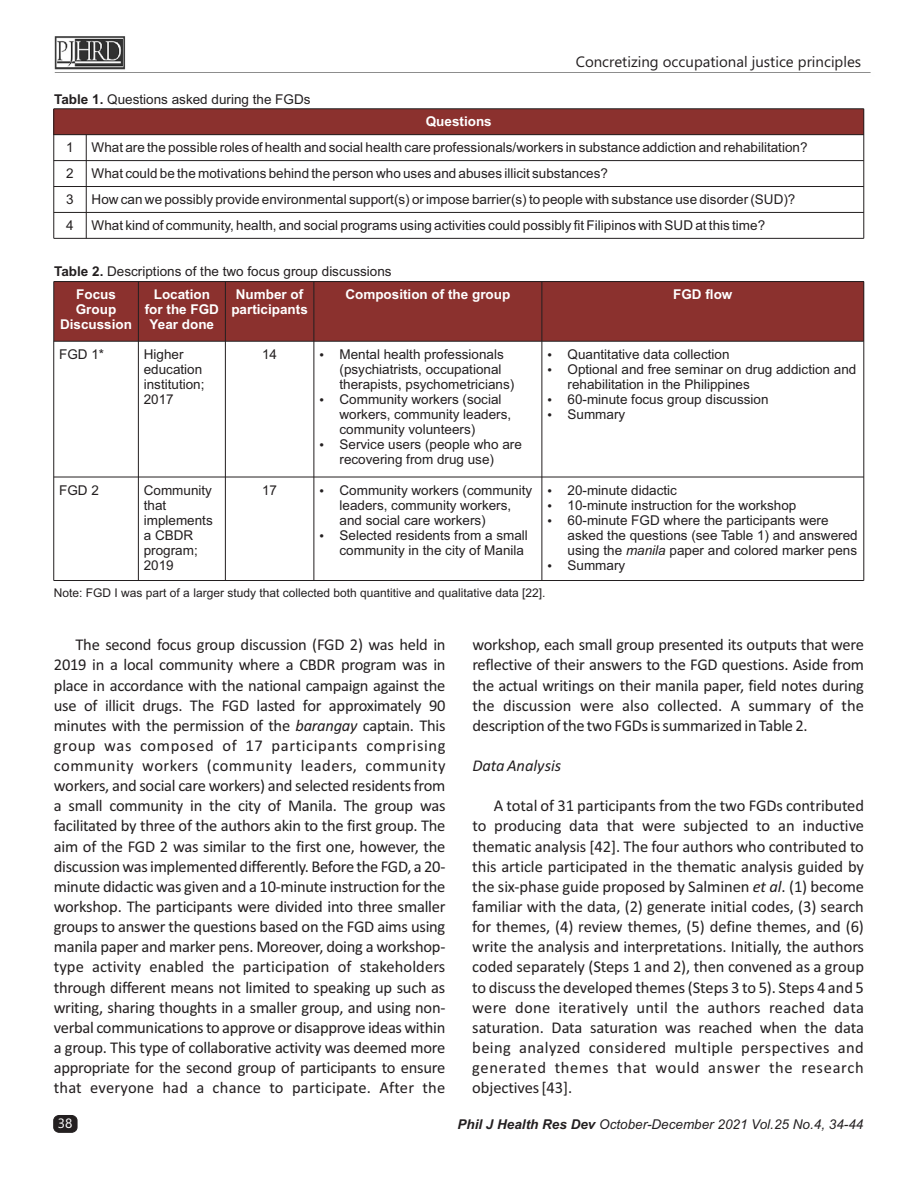
<style>
.page{position:relative;width:918px;height:1188px;background:#fff}
.page>*{position:absolute;margin:0;border:0;box-sizing:border-box;transform-origin:0 0}
.t1{font:16.5px/20.1px "Calibri";color:#231f20;text-align:justify}
.t2{font:italic 16.5px "Calibri";color:#231f20}
.t3{font:15px "Ebrima";color:#231f20}
.t4{font:13.5px/15.1px "Arial";color:#231f20}
.t5{font:700 13.5px/15.1px "Arial";color:#fff;text-align:center}
.t6{font:italic 13.5px "Arial";color:#231f20}
.t7{font:13.5px "Ebrima";color:#fff}
.t8{font:12px "Arial";color:#231f20}
.s1{font-weight:700}
.s2{font-style:italic}
</style>
<div class="page">
<div style="left:54px;top:109px;width:810px;height:26px;background:#8b312e"></div>
<hr style="left:54px;top:109px;width:1px;height:129px;background:#231f20">
<hr style="left:86px;top:135px;width:1px;height:103px;background:#231f20">
<hr style="left:864px;top:109px;width:1px;height:129px;background:#231f20">
<hr style="left:54px;top:238px;width:810px;height:1px;background:#231f20">
<hr style="left:54px;top:212px;width:810px;height:1px;background:#231f20">
<hr style="left:54px;top:186px;width:810px;height:1px;background:#231f20">
<hr style="left:54px;top:160px;width:810px;height:1px;background:#231f20">
<hr style="left:54px;top:134px;width:810px;height:1px;background:#231f20">
<hr style="left:54px;top:109px;width:810px;height:1px;background:#231f20">
<div style="left:54px;top:282px;width:84px;height:59px;background:#8b312e"></div>
<div style="left:138px;top:282px;width:87px;height:59px;background:#8b312e"></div>
<div style="left:225px;top:282px;width:89px;height:59px;background:#8b312e"></div>
<div style="left:314px;top:282px;width:228px;height:59px;background:#8b312e"></div>
<div style="left:542px;top:282px;width:322px;height:59px;background:#8b312e"></div>
<hr style="left:53px;top:282px;width:1px;height:299px;background:#231f20">
<hr style="left:138px;top:282px;width:1px;height:299px;background:#231f20">
<hr style="left:225px;top:282px;width:1px;height:299px;background:#231f20">
<hr style="left:314px;top:282px;width:1px;height:299px;background:#231f20">
<hr style="left:542px;top:282px;width:1px;height:299px;background:#231f20">
<hr style="left:864px;top:282px;width:1px;height:299px;background:#231f20">
<hr style="left:54px;top:580px;width:810px;height:1px;background:#231f20">
<hr style="left:54px;top:477px;width:810px;height:1px;background:#231f20">
<hr style="left:54px;top:341px;width:810px;height:1px;background:#231f20">
<hr style="left:54px;top:281px;width:810px;height:1px;background:#231f20">
<div style="left:54px;top:1115px;width:23px;height:17px;background:#231f20;border:1px solid #231f20;border-radius:5px"></div>
<img style="left:54px;top:36px;width:817px;height:37px">
<p class="t4" style="left:54px;top:93px;width:258px"><span class="s1">Table 1.</span> Questions asked during the FGDs</p>
<p class="t5" style="left:426px;top:115px;width:68px">Questions</p>
<p class="t3" style="left:576px;top:56px;width:287px">Concretizing occupational justice principles</p>
<p class="t4" style="left:66px;top:141px;width:9px">1</p>
<p class="t4" style="left:92px;top:141px;width:717px">What are the possible roles of health and social health care professionals/workers in substance addiction and rehabilitation?</p>
<p class="t4" style="left:66px;top:167px;width:9px">2</p>
<p class="t4" style="left:92px;top:167px;width:518px">What could be the motivations behind the person who uses and abuses illicit substances?</p>
<p class="t4" style="left:66px;top:193px;width:9px">3</p>
<p class="t4" style="left:92px;top:193px;width:705px">How can we possibly provide environmental support(s) or impose barrier(s) to people with substance use disorder (SUD)?</p>
<p class="t4" style="left:66px;top:219px;width:9px">4</p>
<p class="t4" style="left:92px;top:219px;width:675px">What kind of community, health, and social programs using activities could possibly fit Filipinos with SUD at this time?</p>
<p class="t4" style="left:54px;top:265px;width:339px"><span class="s1">Table 2.</span> Descriptions of the two focus group discussions</p>
<p class="t5" style="left:60px;top:288px;width:74px">Focus<br>Group<br>Discussion</p>
<p class="t5" style="left:145px;top:288px;width:76px">Location for the FGD<br>Year done</p>
<p class="t5" style="left:231px;top:288px;width:78px">Number of participants</p>
<p class="t5" style="left:345px;top:288px;width:166px">Composition of the group</p>
<p class="t5" style="left:673px;top:288px;width:61px">FGD flow</p>
<p class="t4" style="left:59px;top:348px;width:47px">FGD 1*</p>
<p class="t4" style="left:144px;top:348px;width:62px">Higher education institution;<br>2017</p>
<p class="t4" style="left:262px;top:348px;width:17px">14</p>
<p class="t4" style="left:340px;top:348px;width:176px">Mental health professionals (psychiatrists, occupational therapists, psychometricians)</p>
<p class="t4" style="left:568px;top:348px;width:164px">Quantitative data collection</p>
<p class="t4" style="left:568px;top:393px;width:203px">60-minute focus group discussion</p>
<p class="t4" style="left:568px;top:363px;width:290px">Optional and free seminar on drug addiction and rehabilitation in the Philippines</p>
<p class="t4" style="left:568px;top:408px;width:59px">Summary</p>
<p class="t4" style="left:340px;top:393px;width:173px">Community workers (social workers, community leaders, community volunteers)</p>
<p class="t4" style="left:340px;top:438px;width:184px">Service users (people who are recovering from drug use)</p>
<p class="t4" style="left:59px;top:484px;width:41px">FGD 2</p>
<p class="t4" style="left:144px;top:484px;width:71px">Community that implements a CBDR program;<br>2019</p>
<p class="t4" style="left:262px;top:484px;width:17px">17</p>
<p class="t4" style="left:340px;top:484px;width:194px">Community workers (community leaders, community workers, and social care workers)<br>Selected residents from a small community in the city of Manila</p>
<p class="t8" style="left:54px;top:588px;width:493px">Note: FGD I was part of a larger study that collected both quantitive and qualitative data [22].</p>
<p class="t4" style="left:568px;top:484px;width:111px">20-minute didactic</p>
<p class="t4" style="left:568px;top:514px;width:292px">60-minute FGD where the participants were asked the questions (see Table 1) and answered using the <span class="s2">manila</span> paper and colored marker pens Summary</p>
<p class="t4" style="left:568px;top:499px;width:230px">10-minute instruction for the workshop</p>
<p class="t1" style="left:54px;top:636px;width:393px;text-indent:22px">The second focus group discussion (FGD 2) was held in 2019 in a local community where a CBDR program was in place in accordance with the national campaign against the use of illicit drugs. The FGD lasted for approximately 90 minutes with the permission of the <span class="s2">barangay</span> captain. This group was composed of 17 participants comprising community workers (community leaders, community workers, and social care workers) and selected residents from a small community in the city of Manila. The group was facilitated by three of the authors akin to the first group. The aim of the FGD 2 was similar to the first one, however, the discussion was implemented differently. Before the FGD, a 20- minute didactic was given and a 10-minute instruction for the workshop. The participants were divided into three smaller groups to answer the questions based on the FGD aims using manila paper and marker pens. Moreover, doing a workshop&shy;type activity enabled the participation of stakeholders through different means not limited to speaking up such as writing, sharing thoughts in a smaller group, and using non&shy;verbal communications to approve or disapprove ideas within a group. This type of collaborative activity was deemed more appropriate for the second group of participants to ensure that everyone had a chance to participate. After the</p>
<p class="t1" style="left:472px;top:636px;width:393px">workshop, each small group presented its outputs that were reflective of their answers to the FGD questions. Aside from the actual writings on their manila paper, field notes during the discussion were also collected. A summary of the description of the two FGDs is summarized in Table 2.</p>
<p class="t2" style="left:472px;top:759px;width:90px">Data Analysis</p>
<p class="t1" style="left:472px;top:797px;width:393px;text-indent:22px">A total of 31 participants from the two FGDs contributed to producing data that were subjected to an inductive thematic analysis [42]. The four authors who contributed to this article participated in the thematic analysis guided by the six-phase guide proposed by Salminen <span class="s2">et al</span>. (1) become familiar with the data, (2) generate initial codes, (3) search for themes, (4) review themes, (5) define themes, and (6) write the analysis and interpretations. Initially, the authors coded separately (Steps 1 and 2), then convened as a group to discuss the developed themes (Steps 3 to 5). Steps 4 and 5 were done iteratively until the authors reached data saturation. Data saturation was reached when the data being analyzed considered multiple perspectives and generated themes that would answer the research objectives [43].</p>
<p class="t7" style="left:58px;top:1119px;width:16px">38</p>
<p class="t6" style="left:457px;top:1120px;width:407px"><span class="s1">Phil J Health Res Dev</span> October-December 2021 Vol.25 No.4, 34-44</p>
</div>
